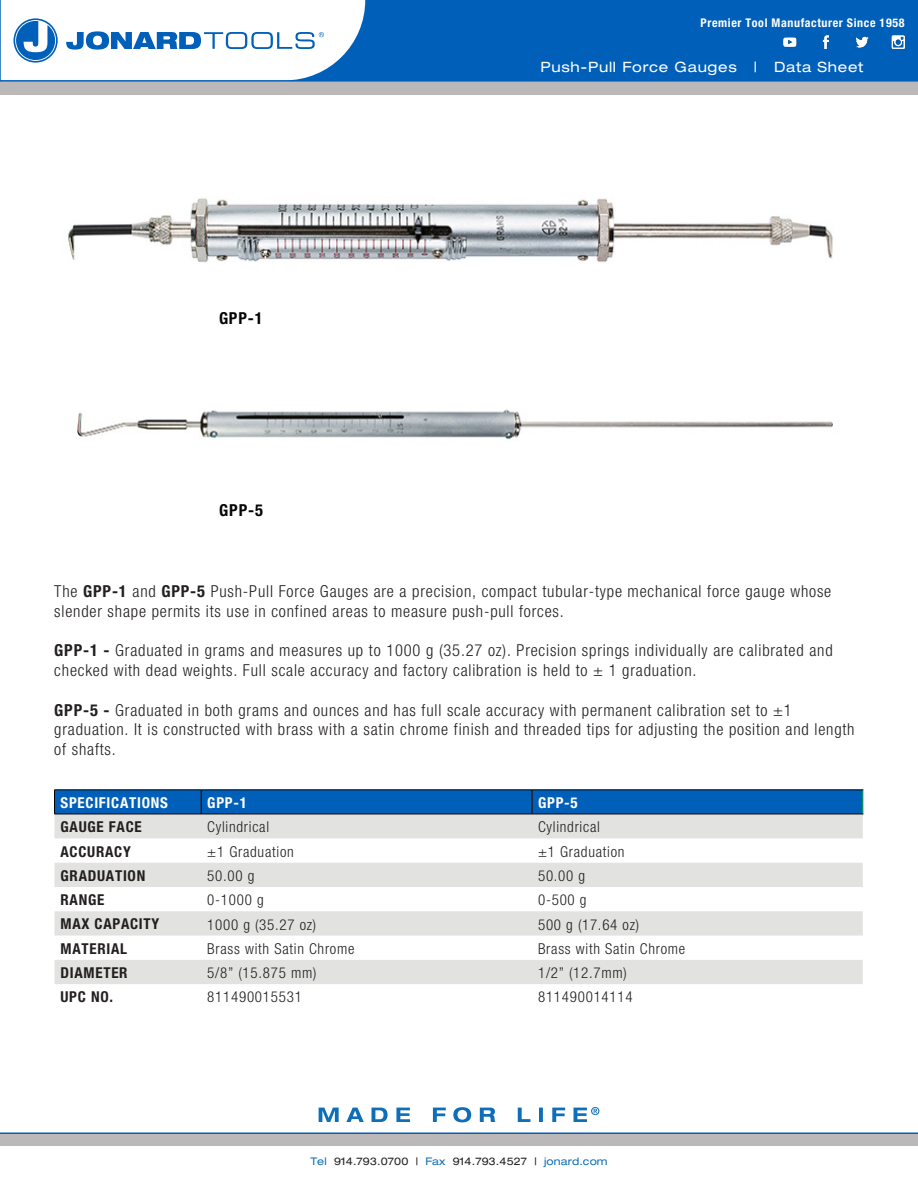
<style>
.page{position:relative;width:918px;height:1188px;background:#fff}
.page>*{position:absolute;margin:0;border:0;box-sizing:border-box;transform-origin:0 0}
.t1{font:300 condensed 16.5px/19.8px "Helvetica Neue";letter-spacing:.05em;color:#231f20}
.t2{font:700 condensed 16.5px "Helvetica Neue";letter-spacing:.05em;color:#040503}
.t3{font:300 condensed 15px "Helvetica Neue";letter-spacing:.05em;color:#231f20}
.t4{font:700 condensed 15px "Helvetica Neue";letter-spacing:.05em;color:#231f20}
.t5{font:700 condensed 15px "Helvetica Neue";letter-spacing:.05em;color:#fff}
.t6{font:expanded 14.25px "Helvetica Neue";letter-spacing:.05em;color:#fff}
.t7{font:700 condensed 12px "Helvetica Neue";letter-spacing:.05em;color:#fff}
.t8{font:expanded 10.5px "Helvetica Neue";letter-spacing:.01em;color:#231f20}
.s1{font-weight:700}
.s2{color:#0e6eb8}
</style>
<div class="page">
<div style="left:1px;top:0;width:917px;height:81px;background:#005fb9"></div>
<div style="left:0;top:82px;width:918px;height:12px;background:#bbb8b9"></div>
<div style="left:0;top:1134px;width:918px;height:12px;background:#bbb8b9"></div>
<svg style="left:319px;top:1107px;width:280px;height:15px"></svg>
<hr style="left:0;top:1132px;width:918px;height:2px;background:#005fb9">
<svg style="left:1px;top:0;width:364px;height:80px;background:#d9e7f4"></svg>
<hr style="left:0;top:80px;width:918px;height:2px;background:#005fb9">
<img style="left:783px;top:35px;width:122px;height:14px">
<img style="left:77px;top:409px;width:756px;height:31px">
<img style="left:68px;top:198px;width:765px;height:65px">
<svg style="left:55px;top:815px;width:808px;height:169px;fill:#e2e2e1"></svg>
<div style="left:54px;top:790px;width:809px;height:24px;background:#005fb9"></div>
<hr style="left:201px;top:790px;width:331px;height:1px;background:#000">
<hr style="left:532px;top:790px;width:331px;height:1px;background:#000">
<hr style="left:54px;top:814px;width:147px;height:1px;background:#000">
<hr style="left:201px;top:814px;width:331px;height:1px;background:#000">
<hr style="left:532px;top:814px;width:331px;height:1px;background:#000">
<p class="t7" style="left:701px;top:15px;width:205px">Premier Tool Manufacturer Since 1958</p>
<p class="t2" style="left:219px;top:309px;width:45px">GPP-1</p>
<p class="t2" style="left:219px;top:500px;width:45px">GPP-5</p>
<p class="t6" style="left:540px;top:58px;width:325px">Push-Pull Force Gauges | Data Sheet</p>
<p class="t1" style="left:54px;top:581px;width:778px">The <span class="s1">GPP-1</span> and <span class="s1">GPP-5</span> Push-Pull Force Gauges are a precision, compact tubular-type mechanical force gauge whose slender shape permits its use in confined areas to measure push-pull forces.</p>
<p class="t1" style="left:54px;top:640px;width:780px"><span class="s1">GPP-1 -</span> Graduated in grams and measures up to 1000 g (35.27 oz). Precision springs individually are calibrated and checked with dead weights. Full scale accuracy and factory calibration is held to ± 1 graduation.</p>
<p class="t1" style="left:54px;top:700px;width:802px"><span class="s1">GPP-5 -</span> Graduated in both grams and ounces and has full scale accuracy with permanent calibration set to ±1 graduation. It is constructed with brass with a satin chrome finish and threaded tips for adjusting the position and length of shafts.</p>
<p class="t5" style="left:61px;top:794px;width:109px">SPECIFICATIONS</p>
<p class="t5" style="left:207px;top:794px;width:41px">GPP-1</p>
<p class="t5" style="left:538px;top:794px;width:41px">GPP-5</p>
<p class="t4" style="left:61px;top:818px;width:83px">GAUGE FACE</p>
<p class="t3" style="left:207px;top:819px;width:63px">Cylindrical</p>
<p class="t3" style="left:538px;top:819px;width:63px">Cylindrical</p>
<p class="t4" style="left:61px;top:842px;width:72px">ACCURACY</p>
<p class="t3" style="left:207px;top:843px;width:88px">±1 Graduation</p>
<p class="t3" style="left:538px;top:843px;width:88px">±1 Graduation</p>
<p class="t4" style="left:61px;top:866px;width:86px">GRADUATION</p>
<p class="t3" style="left:207px;top:867px;width:49px">50.00 g</p>
<p class="t3" style="left:538px;top:867px;width:49px">50.00 g</p>
<p class="t4" style="left:61px;top:891px;width:45px">RANGE</p>
<p class="t3" style="left:207px;top:891px;width:58px">0-1000 g</p>
<p class="t3" style="left:538px;top:891px;width:50px">0-500 g</p>
<p class="t4" style="left:61px;top:915px;width:100px">MAX CAPACITY</p>
<p class="t3" style="left:207px;top:916px;width:110px">1000 g (35.27 oz)</p>
<p class="t3" style="left:538px;top:916px;width:103px">500 g (17.64 oz)</p>
<p class="t4" style="left:61px;top:939px;width:68px">MATERIAL</p>
<p class="t3" style="left:207px;top:940px;width:149px">Brass with Satin Chrome</p>
<p class="t3" style="left:538px;top:940px;width:149px">Brass with Satin Chrome</p>
<p class="t4" style="left:61px;top:964px;width:69px">DIAMETER</p>
<p class="t3" style="left:207px;top:964px;width:111px">5/8” (15.875 mm)</p>
<p class="t3" style="left:538px;top:964px;width:90px">1/2” (12.7mm)</p>
<p class="t4" style="left:61px;top:988px;width:54px">UPC NO.</p>
<p class="t3" style="left:207px;top:989px;width:96px">811490015531</p>
<p class="t3" style="left:538px;top:989px;width:96px">811490014114</p>
<p class="t8" style="left:310px;top:1155px;width:299px"><span class="s2">Tel</span> 914.793.0700 | <span class="s2">Fax</span> 914.793.4527 | <span class="s2">jonard.com</span></p>
</div>
